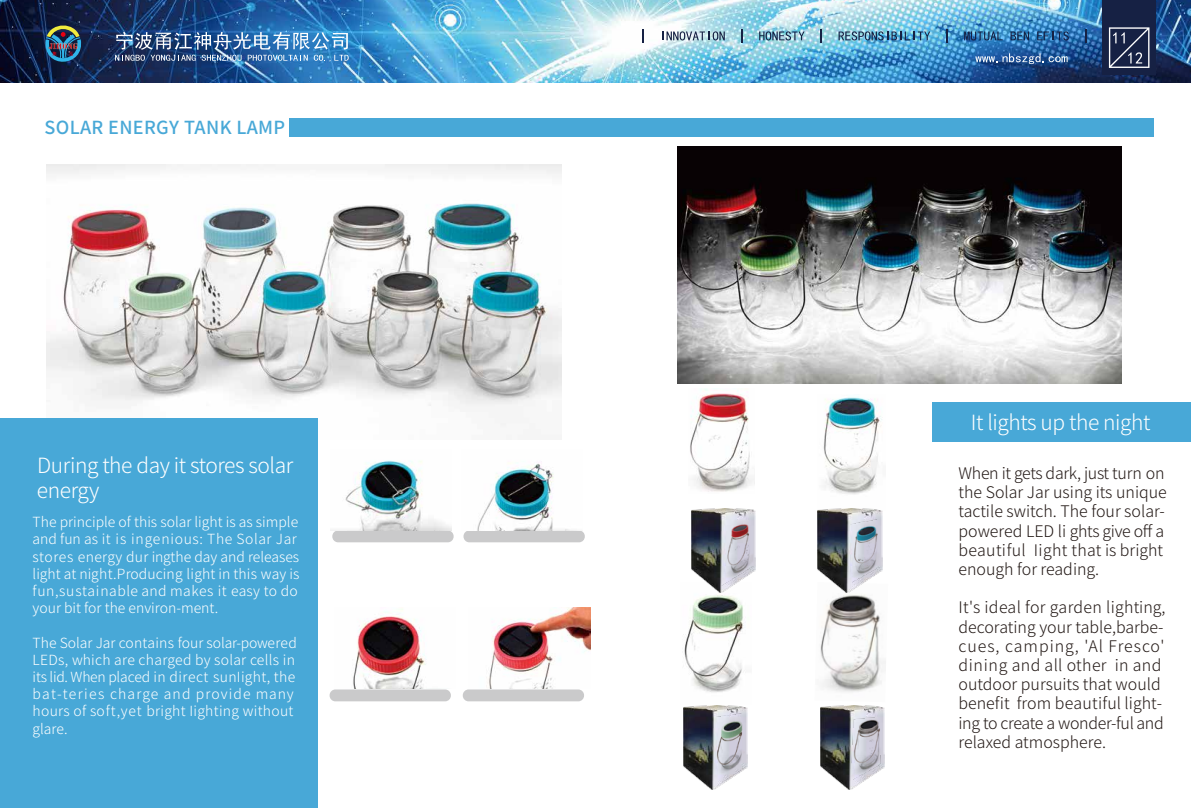
<style>
.page{position:relative;width:1191px;height:808px;background:#fff}
.page>*{position:absolute;margin:0;border:0;box-sizing:border-box;transform-origin:0 0}
.t1{font:300 21px/25.2px "Source Han Sans CN";letter-spacing:-.02em;color:#fff}
.t2{font:500 18px "Source Han Sans CN";letter-spacing:.02em;color:#48a8d7}
.t3{font:300 16px/19.2px "Source Han Sans CN";color:#221815}
.t4{font:300 14px/17.2px "Source Han Sans CN";color:#fff}
.t5{font:300 14px/17.2px "Source Han Sans CN";letter-spacing:.02em;color:#fff}
</style>
<div class="page">
<div style="left:332px;top:530px;width:121px;height:12px;background:#cacacb;border-radius:6px"></div>
<div style="left:463px;top:530px;width:122px;height:12px;background:#cacacb;border-radius:6px"></div>
<div style="left:329px;top:689px;width:122px;height:12px;background:#cacacb;border-radius:6px"></div>
<div style="left:463px;top:689px;width:121px;height:12px;background:#cacacb;border-radius:6px"></div>
<img style="left:0;top:0;width:1191px;height:83px">
<img style="left:115px;top:32px;width:234px;height:30px">
<div style="left:1102px;top:0;width:53px;height:75px;background:#162144"></div>
<svg style="left:1109px;top:27px;width:40px;height:41px"></svg>
<svg style="left:642px;top:29px;width:1px;height:13px"></svg>
<svg style="left:662px;top:31px;width:63px;height:9px"></svg>
<svg style="left:741px;top:29px;width:1px;height:13px"></svg>
<svg style="left:759px;top:31px;width:45px;height:9px"></svg>
<svg style="left:821px;top:29px;width:1px;height:13px"></svg>
<svg style="left:838px;top:31px;width:92px;height:9px"></svg>
<svg style="left:946px;top:29px;width:1px;height:13px"></svg>
<svg style="left:964px;top:31px;width:38px;height:9px"></svg>
<svg style="left:1010px;top:32px;width:19px;height:8px"></svg>
<svg style="left:1037px;top:31px;width:31px;height:9px"></svg>
<svg style="left:1085px;top:29px;width:1px;height:13px"></svg>
<svg style="left:975px;top:53px;width:92px;height:11px"></svg>
<div style="left:289px;top:118px;width:865px;height:19px;background:#48a8d7"></div>
<img style="left:488px;top:607px;width:102px;height:81px">
<img style="left:353px;top:609px;width:73px;height:79px">
<img style="left:477px;top:462px;width:92px;height:68px">
<img style="left:345px;top:460px;width:106px;height:70px">
<img style="left:46px;top:165px;width:515px;height:274px">
<img style="left:690px;top:389px;width:64px;height:103px">
<img style="left:817px;top:396px;width:65px;height:115px">
<img style="left:684px;top:601px;width:60px;height:92px">
<img style="left:820px;top:592px;width:66px;height:100px">
<img style="left:691px;top:508px;width:65px;height:93px">
<img style="left:818px;top:508px;width:64px;height:84px">
<img style="left:850px;top:519px;width:29px;height:64px">
<img style="left:683px;top:705px;width:65px;height:84px">
<img style="left:716px;top:713px;width:28px;height:73px">
<img style="left:820px;top:705px;width:64px;height:84px">
<img style="left:851px;top:717px;width:30px;height:62px">
<div style="left:0;top:418px;width:317px;height:390px;background:#48a8d7"></div>
<div style="left:932px;top:402px;width:259px;height:39px;background:#48a8d7"></div>
<img style="left:677px;top:146px;width:444px;height:237px">
<svg style="left:42px;top:22px;width:44px;height:49px;background:#2a4256"></svg>
<img style="left:44px;top:40px;width:39px;height:14px">
<p class="t2" style="left:44px;top:117px;width:242px">SOLAR ENERGY TANK LAMP</p>
<h1 class="t1" style="left:37px;top:453px;width:258px">During the day it stores solar energy</h1>
<p class="t4" style="left:33px;top:514px;width:268px">The principle of this solar light is as simple and fun as it is ingenious: The Solar Jar stores energy dur ingthe day and releases light at night.Producing light in this way is fun,sustainable and makes it easy to do your bit for the environ-ment.</p>
<p class="t5" style="left:33px;top:634px;width:266px">The Solar Jar contains four solar-powered LEDs, which are charged by solar cells in its lid. When placed in direct sunIight, the bat-teries charge and provide many hours of soft,yet bright Iighting without glare.</p>
<h1 class="t1" style="left:971px;top:411px;width:181px">It lights up the night</h1>
<p class="t3" style="left:958px;top:464px;width:210px">When it gets dark, just turn on the Solar Jar using its unique tactile switch. The four solar&shy;powered LED li ghts give off a beautiful Iight that is bright enough for reading.</p>
<p class="t3" style="left:958px;top:598px;width:209px">It's ideal for garden lighting, decorating your table,barbe&shy;cues, camping, 'Al Fresco' dining and all other in and outdoor pursuits that would benefit from beautiful light&shy;ing to create a wonder-ful and relaxed atmosphere.</p>
</div>
